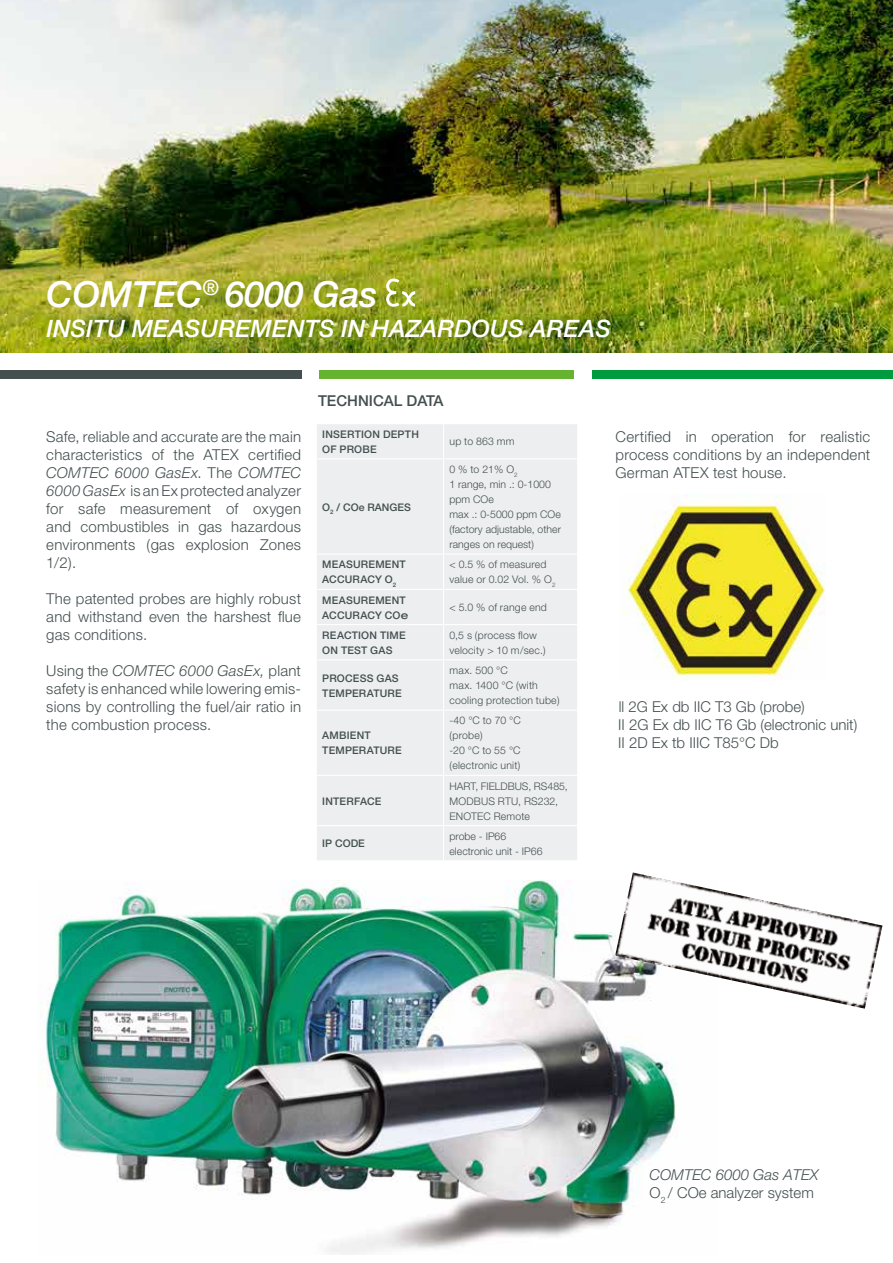
<style>
.page{position:relative;width:893px;height:1263px;background:#fff}
.page>*{position:absolute;margin:0;border:0;box-sizing:border-box;transform-origin:0 0}
.t1{font:italic 500 36px "Helvetica Neue";letter-spacing:-.005em;color:#fff}
.t2{font:italic 500 24px "Helvetica Neue";letter-spacing:.005em;color:#fff}
.t3{font:300 15px/18px "Helvetica Neue";letter-spacing:.015em;color:#444f50;text-align:justify}
.t4{font:500 15px "Helvetica Neue";color:#444f50}
.t5{font:300 10.5px/15px "Helvetica Neue";letter-spacing:.005em;color:#444f50}
.t6{font:500 10.5px/15px "Helvetica Neue";letter-spacing:.02em;color:#444f50}
.t7{font:500 10.5px "Helvetica Neue";color:#444f50}
.s1{font-style:italic}
.s2{font-stretch:expanded}
</style>
<div class="page">
<img style="left:0;top:0;width:893px;height:352px">
<div style="left:592px;top:371px;width:301px;height:8px;background:#009b3e"></div>
<div style="left:0;top:371px;width:301px;height:8px;background:#444f50"></div>
<div style="left:319px;top:371px;width:255px;height:8px;background:#65b32e"></div>
<img style="left:38px;top:880px;width:639px;height:375px">
<svg style="left:386px;top:279px;width:29px;height:28px"></svg>
<div style="left:317px;top:424px;width:260px;height:436px;background:#eceeef"></div>
<hr style="left:443px;top:424px;width:1px;height:34px;background:#fff">
<hr style="left:316px;top:458px;width:127px;height:1px;background:#fff">
<hr style="left:443px;top:458px;width:135px;height:1px;background:#fff">
<hr style="left:443px;top:459px;width:1px;height:95px;background:#fff">
<hr style="left:316px;top:554px;width:127px;height:1px;background:#fff">
<hr style="left:443px;top:554px;width:135px;height:1px;background:#fff">
<hr style="left:443px;top:555px;width:1px;height:34px;background:#fff">
<hr style="left:316px;top:589px;width:127px;height:1px;background:#fff">
<hr style="left:443px;top:589px;width:135px;height:1px;background:#fff">
<hr style="left:443px;top:590px;width:1px;height:34px;background:#fff">
<hr style="left:316px;top:624px;width:127px;height:1px;background:#fff">
<hr style="left:443px;top:624px;width:135px;height:1px;background:#fff">
<hr style="left:443px;top:625px;width:1px;height:34px;background:#fff">
<hr style="left:316px;top:659px;width:127px;height:1px;background:#fff">
<hr style="left:443px;top:659px;width:135px;height:1px;background:#fff">
<hr style="left:443px;top:660px;width:1px;height:49px;background:#fff">
<hr style="left:316px;top:709px;width:127px;height:2px;background:#fff">
<hr style="left:443px;top:709px;width:135px;height:2px;background:#fff">
<hr style="left:443px;top:711px;width:1px;height:64px;background:#fff">
<hr style="left:316px;top:775px;width:127px;height:1px;background:#fff">
<hr style="left:443px;top:775px;width:135px;height:1px;background:#fff">
<hr style="left:443px;top:776px;width:1px;height:49px;background:#fff">
<hr style="left:316px;top:825px;width:127px;height:1px;background:#fff">
<hr style="left:443px;top:825px;width:135px;height:1px;background:#fff">
<hr style="left:443px;top:826px;width:1px;height:34px;background:#fff">
<img style="left:623px;top:494px;width:203px;height:187px">
<img style="left:615px;top:872px;width:267px;height:137px">
<h1 class="t1" style="left:47px;top:273px;width:333px">COMTEC<sup>®</sup> 6000 Gas</h1>
<h2 class="t2" style="left:46px;top:314px;width:566px">INSITU MEASUREMENTS IN HAZARDOUS AREAS</h2>
<p class="t3" style="left:46px;top:428px;width:256px">Safe, reliable and accurate are the main characteristics of the ATEX certified <span class="s1">COMTEC 6000 GasEx</span>. The <span class="s1">COMTEC 6000 GasEx</span> is an Ex protected analyzer for safe measurement of oxygen and combustibles in gas hazardous environments (gas explosion Zones 1/2).</p>
<p class="t3" style="left:46px;top:590px;width:256px">The patented probes are highly robust and withstand even the harshest flue gas conditions.</p>
<p class="t3" style="left:46px;top:662px;width:256px">Using the <span class="s1">COMTEC 6000 GasEx,</span> plant safety is enhanced while lowering emis&shy;sions by controlling the fuel/air ratio in the combustion process.</p>
<p class="t4" style="left:318px;top:392px;width:127px">TECHNICAL DATA</p>
<p class="t6" style="left:322px;top:426px;width:98px">INSERTION DEPTH<br>OF PROBE</p>
<p class="t5" style="left:449px;top:434px;width:67px">up to 863 mm</p>
<p class="t7" style="left:322px;top:501px;width:90px">O<sub>2</sub> / COe RANGES</p>
<p class="t5" style="left:449px;top:462px;width:113px">0 % to 21% O<sub>2<br></sub>1 range, min .: 0-1000 ppm COe<br>max .: 0-5000 ppm COe (factory adjustable, other ranges on request)</p>
<p class="t6" style="left:322px;top:557px;width:85px">MEASUREMENT<br>ACCURACY O<sub>2</sub></p>
<p class="t5" style="left:449px;top:557px;width:107px">&lt; 0.5 % of measured value or 0.02 Vol. % O<sub>2</sub></p>
<p class="t6" style="left:322px;top:592px;width:88px">MEASUREMENT<br>ACCURACY CO<span class="s2">e</span></p>
<p class="t5" style="left:449px;top:600px;width:99px">&lt; 5.0 % of range end</p>
<p class="t6" style="left:322px;top:627px;width:85px">REACTION TIME<br>ON TEST GAS</p>
<p class="t5" style="left:449px;top:627px;width:98px">0,5 s (process flow velocity &gt; 10 m/sec.)</p>
<p class="t6" style="left:322px;top:670px;width:81px">PROCESS GAS<br>TEMPERATURE</p>
<p class="t5" style="left:449px;top:663px;width:112px">max. 500 °C<br>max. 1400 °C (with cooling protection tube)</p>
<p class="t6" style="left:322px;top:728px;width:81px">AMBIENT<br>TEMPERATURE</p>
<p class="t5" style="left:449px;top:713px;width:73px">-40 °C to 70 °C (probe)<br>-20 °C to 55 °C (electronic unit)</p>
<p class="t6" style="left:322px;top:793px;width:61px">INTERFACE</p>
<p class="t5" style="left:449px;top:778px;width:120px">HART, FIELDBUS, RS485,<br>MODBUS RTU, RS232,<br>ENOTEC Remote</p>
<p class="t6" style="left:322px;top:836px;width:44px">IP CODE</p>
<p class="t5" style="left:449px;top:828px;width:94px">probe - IP66 electronic unit - IP66</p>
<p class="t3" style="left:615px;top:428px;width:256px">Certified in operation for realistic process conditions by an independent German ATEX test house.</p>
<p class="t3" style="left:618px;top:698px;width:240px;text-align:left">ll 2G Ex db IIC T3 Gb (probe)<br>II 2G Ex db IIC T6 Gb (electronic unit)<br>II 2D Ex tb IIIC T85°C Db</p>
<p class="t3" style="left:649px;top:1166px;width:170px"><span class="s1">COMTEC 6000 Gas ATEX<br></span>O<sub>2</sub> / COe analyzer system</p>
</div>
